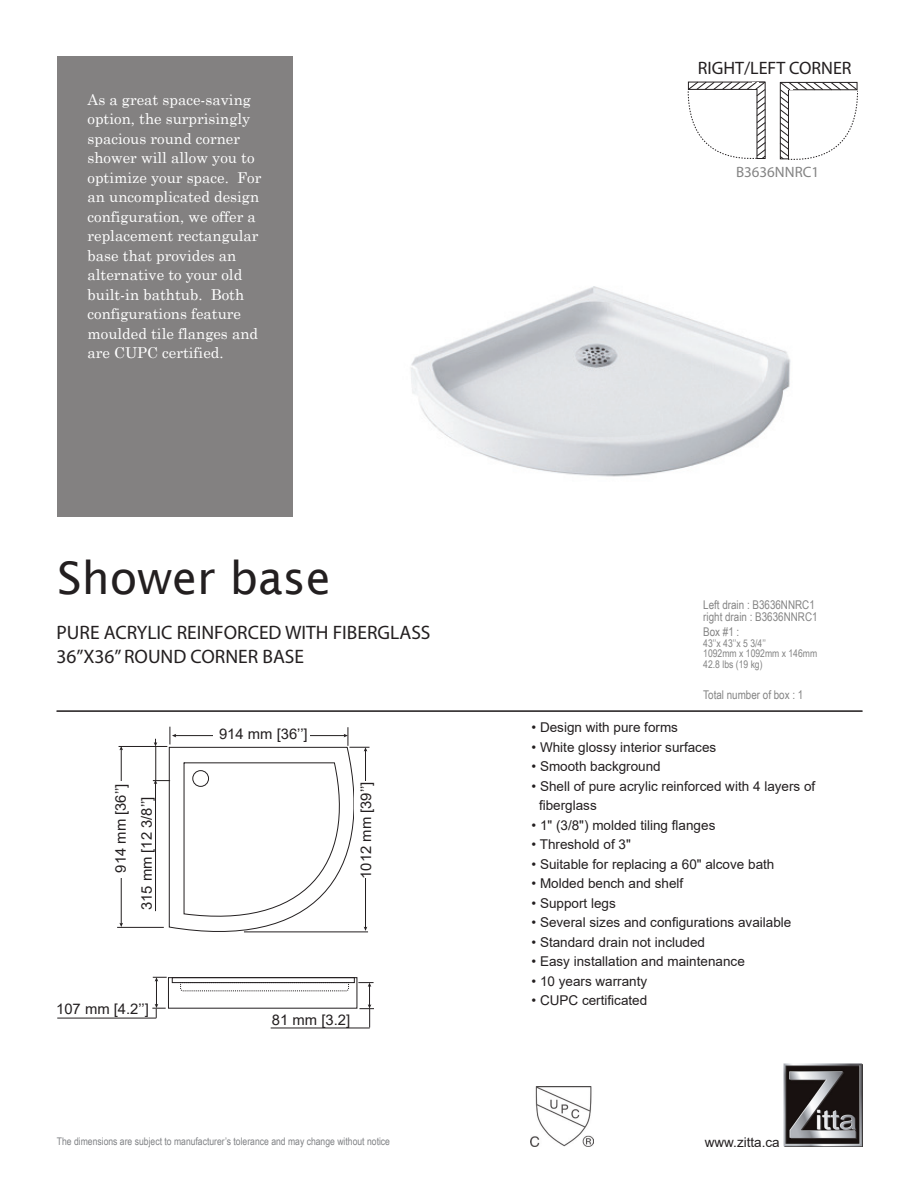
<style>
.page{position:relative;width:918px;height:1188px;background:#fff}
.page>*{position:absolute;margin:0;border:0;box-sizing:border-box;transform-origin:0 0}
.t1{font:45px "Lucida Sans";color:#231f20}
.t2{font:19.5px/23.4px "Myriad Pro";color:#231f20}
.t3{font:18px "Myriad Pro";color:#231f20}
.t4{font:15px/19.5px "Century Schoolbook";color:#fff}
.t5{font:15px "Myriad Pro";color:#848484}
.t6{font:14.55px "Arial";color:#231f20}
.t7{font:13.5px/19.5px "Arial";color:#231f20}
.t8{font:12px/12px "Arial Narrow";color:#848484}
.t9{font:10.5px "Arial Narrow";color:#808285}
.t10{font:10.5px/10.5px "Arial Narrow";color:#848484}
</style>
<div class="page">
<hr style="left:57px;top:710px;width:806px;height:2px;background:#231f20">
<img style="left:784px;top:1064px;width:78px;height:83px">
<hr style="left:119px;top:746px;width:48px;height:1px;background:#231f20">
<hr style="left:117px;top:927px;width:47px;height:1px;background:#231f20">
<hr style="left:121px;top:749px;width:1px;height:175px;background:#231f20">
<svg style="left:119px;top:923px;width:4px;height:4px"></svg>
<div style="left:114px;top:782px;width:12px;height:96px;background:#fff"></div>
<svg style="left:153px;top:727px;width:217px;height:206px"></svg>
<div style="left:355px;top:782px;width:12px;height:96px;background:#fff"></div>
<div style="left:172px;top:977px;width:183px;height:6px;border:1px solid #231f20"></div>
<svg style="left:180px;top:982px;width:170px;height:10px"></svg>
<svg style="left:152px;top:977px;width:15px;height:41px"></svg>
<hr style="left:57px;top:1018px;width:99px;height:1px;background:#231f20">
<svg style="left:358px;top:982px;width:16px;height:45px"></svg>
<hr style="left:271px;top:1028px;width:99px;height:1px;background:#231f20">
<div style="left:57px;top:56px;width:236px;height:461px;background:#838181"></div>
<img style="left:531px;top:1086px;width:62px;height:61px">
<img style="left:411px;top:286px;width:380px;height:191px">
<svg style="left:687px;top:81px;width:79px;height:78px"></svg>
<svg style="left:779px;top:81px;width:79px;height:79px"></svg>
<p class="t4" style="left:88px;top:88px;width:175px">As a great space-saving option, the surprisingly spacious round corner shower will allow you to optimize your space. For an uncomplicated design configuration, we offer a replacement rectangular base that provides an alternative to your old built-in bathtub. Both configurations feature moulded tile flanges and are CUPC certified.</p>
<h1 class="t1" style="left:58px;top:552px;width:275px">Shower base</h1>
<h2 class="t2" style="left:57px;top:621px;width:376px">PURE ACRYLIC REINFORCED WITH FIBERGLASS<br>36’’X36’’ ROUND CORNER BASE</h2>
<p class="t6" style="left:111px;top:873px;width:90px;rotate:-90deg">914 mm [36’’]</p>
<p class="t6" style="left:137px;top:910px;width:115px;rotate:-90deg">315 mm [12 3/8’’]</p>
<p class="t6" style="left:56px;top:999px;width:94px">107 mm [4.2’’]</p>
<p class="t6" style="left:219px;top:724px;width:90px">914 mm [36’’]</p>
<p class="t6" style="left:356px;top:879px;width:98px;rotate:-90deg">1012 mm [39’’]</p>
<p class="t6" style="left:272px;top:1009px;width:80px">81 mm [3.2]</p>
<p class="t9" style="left:57px;top:1134px;width:335px">The dimensions are subject to manufacturer’s tolerance and may change without notice</p>
<h3 class="t3" style="left:698px;top:57px;width:155px">RIGHT/LEFT CORNER</h3>
<p class="t5" style="left:736px;top:163px;width:85px">B3636NNRC1</p>
<p class="t8" style="left:703px;top:599px;width:116px">Left drain : B3636NNRC1 right drain : B3636NNRC1</p>
<p class="t8" style="left:703px;top:626px;width:38px">Box #1 :</p>
<p class="t10" style="left:703px;top:638px;width:115px">43’’x 43’’x 5 3/4’’<br>1092mm x 1092mm x 146mm<br>42.8 lbs (19 kg)</p>
<p class="t8" style="left:703px;top:689px;width:102px">Total number of box : 1</p>
<p class="t7" style="left:532px;top:718px;width:148px">• Design with pure forms</p>
<p class="t7" style="left:532px;top:737px;width:186px">• White glossy interior surfaces</p>
<p class="t7" style="left:532px;top:757px;width:131px">• Smooth background</p>
<p class="t7" style="left:539px;top:776px;width:278px;text-indent:-8px">• Shell of pure acrylic reinforced with 4 layers of fiberglass</p>
<p class="t7" style="left:532px;top:815px;width:185px">• 1" (3/8") molded tiling flanges</p>
<p class="t7" style="left:532px;top:835px;width:101px">• Threshold of 3"</p>
<p class="t7" style="left:532px;top:854px;width:244px">• Suitable for replacing a 60" alcove bath</p>
<p class="t7" style="left:532px;top:874px;width:153px">• Molded bench and shelf</p>
<p class="t7" style="left:532px;top:893px;width:86px">• Support legs</p>
<p class="t7" style="left:532px;top:913px;width:261px">• Several sizes and configurations available</p>
<p class="t7" style="left:532px;top:932px;width:175px">• Standard drain not included</p>
<p class="t7" style="left:532px;top:952px;width:215px">• Easy installation and maintenance</p>
<p class="t7" style="left:532px;top:971px;width:117px">• 10 years warranty</p>
<p class="t7" style="left:532px;top:991px;width:117px">• CUPC certificated</p>
<p class="t7" style="left:705px;top:1132px;width:77px">www.zitta.ca</p>
</div>
